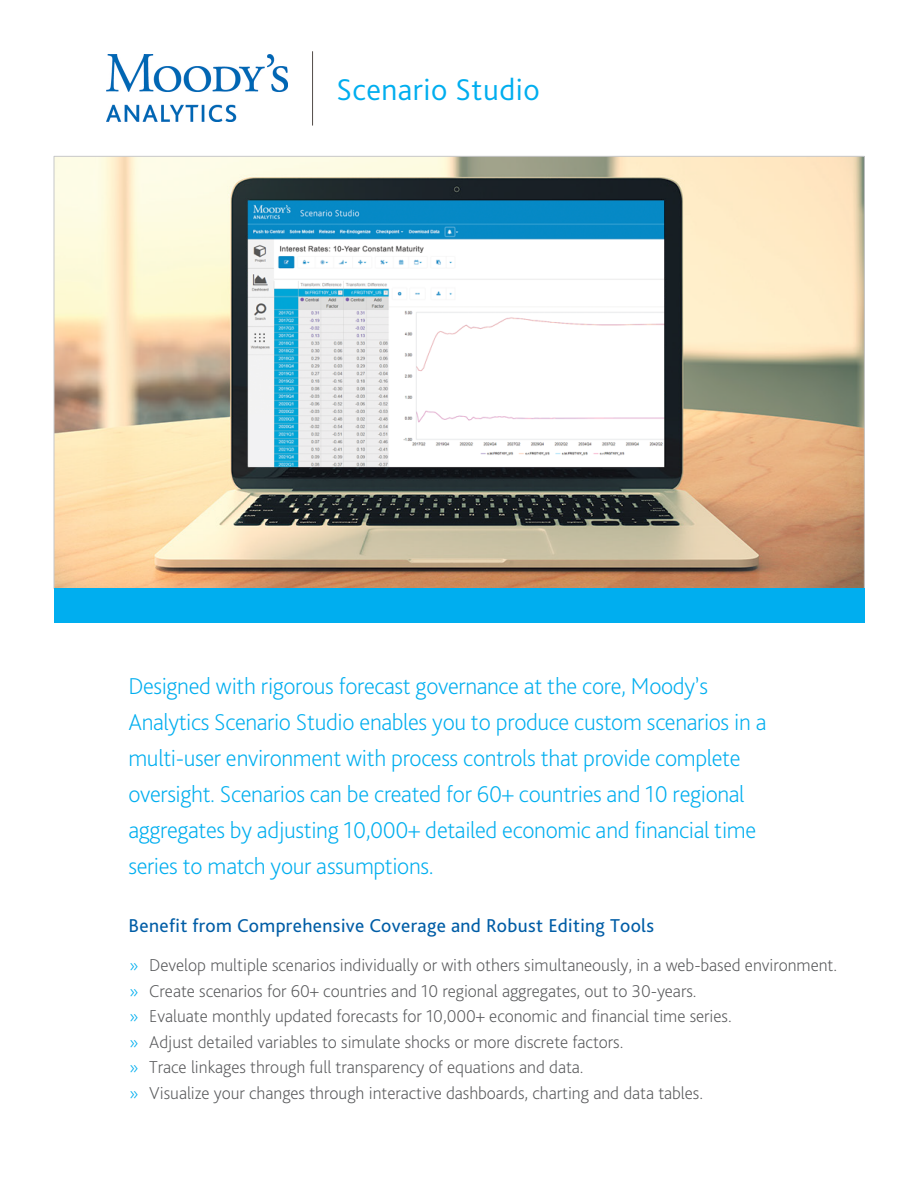
<style>
.page{position:relative;width:918px;height:1188px;background:#fff}
.page>*{position:absolute;margin:0;border:0;box-sizing:border-box;transform-origin:0 0}
.t1{font:300 31.5px "Bliss Pro";letter-spacing:.015em;color:#00aeef}
.t2{font:200 24px/36px "Bliss Pro";letter-spacing:-.015em;color:#00aeef}
.t3{font:19.5px "Bliss Pro";letter-spacing:.02em;color:#005da6}
.t4{font:200 18px/25.5px "Bliss Pro";letter-spacing:-.005em;color:#58595b}
.s1{color:#00aeef}
</style>
<div class="page">
<hr style="left:312px;top:51px;width:1px;height:75px;background:#524b48">
<img style="left:106px;top:55px;width:182px;height:67px">
<img style="left:56px;top:158px;width:807px;height:429px">
<div style="left:54px;top:588px;width:810px;height:35px;background:#00aeef"></div>
<h1 class="t1" style="left:337px;top:70px;width:205px">Scenario Studio</h1>
<p class="t2" style="left:128px;top:667px;width:640px">Designed with rigorous forecast governance at the core, Moody’s Analytics Scenario Studio enables you to produce custom scenarios in a multi-user environment with process controls that provide complete oversight. Scenarios can be created for 60+ countries and 10 regional aggregates by adjusting 10,000+ detailed economic and financial time series to match your assumptions.</p>
<p class="t3" style="left:128px;top:913px;width:527px">Benefit from Comprehensive Coverage and Robust Editing Tools</p>
<p class="t4" style="left:129px;top:952px;width:710px"><span class="s1">»</span> Develop multiple scenarios individually or with others simultaneously, in a web-based environment. <span class="s1">»</span> Create scenarios for 60+ countries and 10 regional aggregates, out to 30-years.<br><span class="s1">»</span> Evaluate monthly updated forecasts for 10,000+ economic and financial time series.<br><span class="s1">»</span> Adjust detailed variables to simulate shocks or more discrete factors.<br><span class="s1">»</span> Trace linkages through full transparency of equations and data.<br><span class="s1">»</span> Visualize your changes through interactive dashboards, charting and data tables.</p>
</div>
